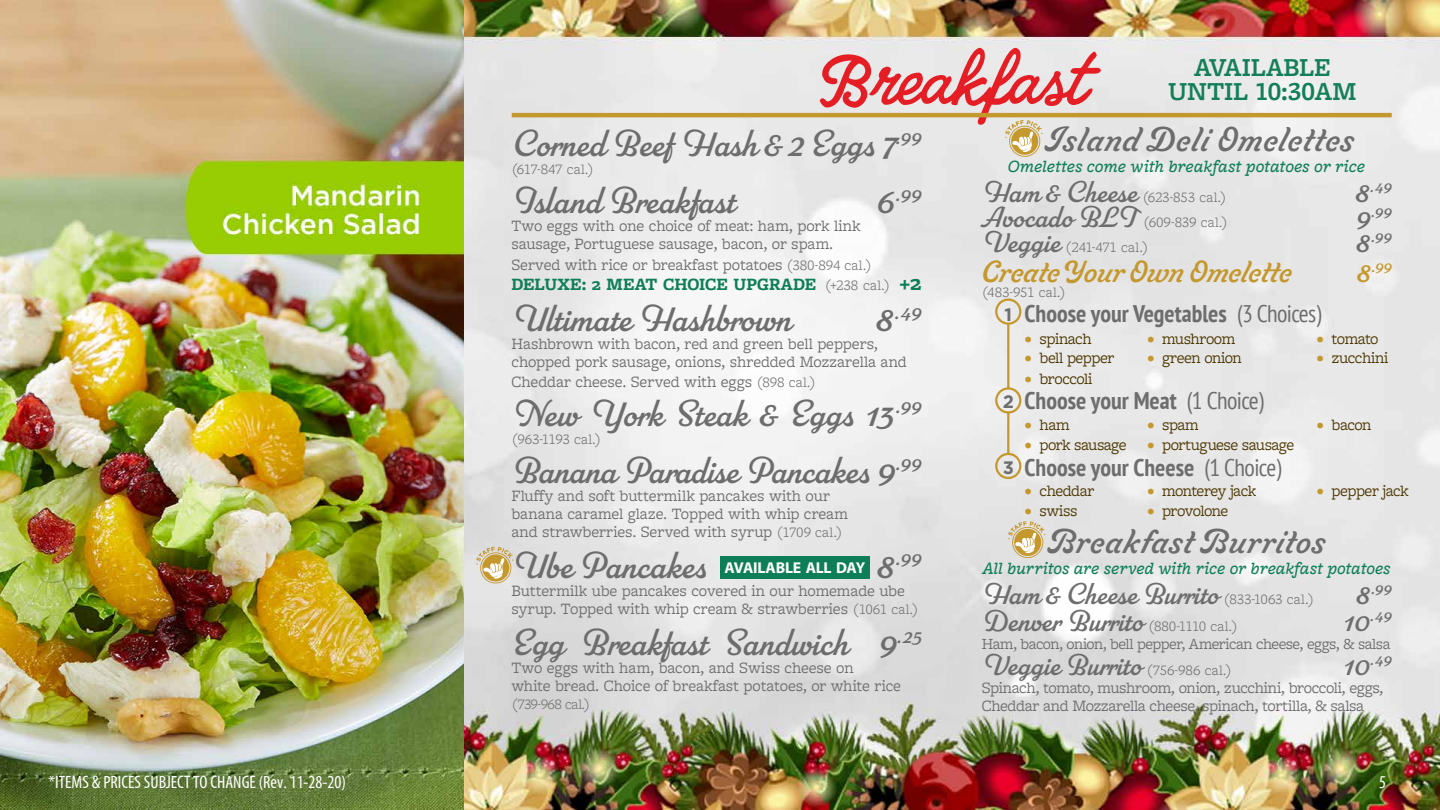
<style>
.page{position:relative;width:1440px;height:810px;background:#fff}
.page>*{position:absolute;margin:0;border:0;box-sizing:border-box;transform-origin:0 0}
.t1{font:60px "Quimby Gubernatorial";color:#e51e25}
.t2{font:37.5px "Parkside";color:#6d6d6d}
.t3{font:33.75px "Livermore Script ATF";letter-spacing:.01em;color:#6d6d6d}
.t4{font:30px "Parkside";color:#6d6d6d}
.t5{font:30px "Livermore Script ATF";letter-spacing:-.02em;color:#c5982e}
.t6{font:600 27px/24px "Freight Macro Pro";letter-spacing:-.005em;color:#137f59;text-align:center}
.t7{font:700 condensed 24px "PT Sans";color:#6d6d6d}
.t8{font:21.83px "Parkside";color:#6d6d6d}
.t9{font:italic 500 18px "Freight Macro Pro";letter-spacing:-.01em;color:#0e7e59}
.t10{font:condensed 18px "Myriad Pro";color:#fff}
.t11{font:700 18px "Freight Macro Pro";letter-spacing:-.005em;color:#0e7e59}
.t12{font:17.48px "Parkside";letter-spacing:.01em;color:#6d6d6d}
.t13{font:17.48px "Parkside";color:#c5982e}
.t14{font:16.5px/18px "Freight Macro Pro";letter-spacing:-.01em;color:#6d6d6d}
.t15{font:16.5px "Freight Macro Pro";letter-spacing:-.035em;color:#4c3700}
.t16{font:16.5px/18px "Freight Macro Pro";letter-spacing:-.03em;color:#6d6d6d}
.t17{font:16.12px "Freight Macro Pro";letter-spacing:-.035em;color:#6d6d6d}
.t18{font:700 15.75px "Myriad Pro";letter-spacing:-.02em;color:#fff}
.t19{font:300 15px "Freight Macro Pro";letter-spacing:-.015em;color:#6d6d6d}
.t20{font:300 15px "Freight Macro Pro";letter-spacing:-.04em;color:#6d6d6d}
.s1{font-family:"Parkside";font-weight:400;font-size:30px}
.s2{font-size:30px}
.s3{font-family:"Gotham";font-stretch:normal;font-size:18px;color:#6d6e6e}
.s4{font-weight:400}
.s5{color:#c5982e}
.s6{font-family:"Freight Macro Pro";font-weight:300;font-size:15px}
.s7{font-size:37.5px}
.s8{font-weight:300;font-size:15px}
.s9{font-weight:300;font-size:15px;color:#6d6d6d}
.s10{font-size:22.5px}
</style>
<div class="page">
<img style="left:464px;top:0;width:976px;height:810px">
<hr style="left:1007px;top:324px;width:2px;height:65px;background:#c5982e">
<hr style="left:1007px;top:412px;width:2px;height:42px;background:#c5982e">
<div style="left:995px;top:298px;width:26px;height:27px;border:2px solid #c5982e;border-radius:50%"></div>
<div style="left:995px;top:453px;width:26px;height:26px;border:2px solid #c5982e;border-radius:50%"></div>
<div style="left:995px;top:387px;width:26px;height:27px;border:2px solid #c5982e;border-radius:50%"></div>
<svg style="left:1005px;top:120px;width:38px;height:38px"></svg>
<svg style="left:1008px;top:521px;width:38px;height:38px"></svg>
<svg style="left:476px;top:547px;width:38px;height:38px"></svg>
<div style="left:720px;top:556px;width:150px;height:23px;background:#0e7e59"></div>
<hr style="left:512px;top:113px;width:880px;height:4px;background:#c5982e">
<img style="left:1px;top:0;width:463px;height:810px">
<h1 class="t1" style="left:819px;top:47px;width:266px">Breakfast</h1>
<h3 class="t6" style="left:1168px;top:54px;width:190px">AVAILABLE<br>UNTIL 10:30AM</h3>
<h3 class="t3" style="left:1047px;top:116px;width:309px">Island Deli Omelettes</h3>
<p class="t9" style="left:1008px;top:154px;width:359px">Omelettes come with breakfast potatoes or rice</p>
<p class="t19" style="left:982px;top:187px;width:246px"><span class="s1">Ham &amp; Cheese</span> (623-853 cal.)</p>
<p class="t12" style="left:1355px;top:176px;width:39px"><span class="s2">8</span>.49</p>
<p class="t19" style="left:982px;top:212px;width:248px"><span class="s1">Avocado BLT</span> (609-839 cal.)</p>
<p class="t12" style="left:1356px;top:201px;width:37px"><span class="s2">9</span>.99</p>
<p class="t19" style="left:982px;top:237px;width:168px"><span class="s1">Veggie</span> (241-471 cal.)</p>
<p class="t12" style="left:1356px;top:226px;width:38px"><span class="s2">8</span>.99</p>
<h3 class="t5" style="left:982px;top:251px;width:312px">Create Your Own Omelette</h3>
<p class="t13" style="left:1356px;top:256px;width:37px"><span class="s2">8</span>.99</p>
<p class="t19" style="left:982px;top:282px;width:86px">(483-951 cal.)</p>
<h3 class="t7" style="left:1005px;top:298px;width:318px"><span class="s3">1</span> Choose your Vegetables <span class="s4">(3 Choices)</span></h3>
<p class="t15" style="left:1025px;top:327px;width:69px"><span class="s5">•</span> spinach</p>
<p class="t15" style="left:1147px;top:327px;width:90px"><span class="s5">•</span> mushroom</p>
<p class="t15" style="left:1317px;top:327px;width:63px"><span class="s5">•</span> tomato</p>
<p class="t15" style="left:1025px;top:347px;width:91px"><span class="s5">•</span> bell pepper</p>
<p class="t15" style="left:1147px;top:347px;width:96px"><span class="s5">•</span> green onion</p>
<p class="t15" style="left:1317px;top:347px;width:73px"><span class="s5">•</span> zucchini</p>
<p class="t15" style="left:1025px;top:367px;width:69px"><span class="s5">•</span> broccoli</p>
<h3 class="t7" style="left:1003px;top:385px;width:262px"><span class="s3">2</span> Choose your Meat <span class="s4">(1 Choice)</span></h3>
<p class="t15" style="left:1025px;top:413px;width:47px"><span class="s5">•</span> ham</p>
<p class="t15" style="left:1147px;top:413px;width:53px"><span class="s5">•</span> spam</p>
<p class="t15" style="left:1317px;top:413px;width:56px"><span class="s5">•</span> bacon</p>
<p class="t15" style="left:1025px;top:434px;width:271px"><span class="s5">•</span> pork sausage <span class="s5">•</span> portuguese sausage</p>
<h3 class="t7" style="left:1003px;top:451px;width:280px"><span class="s3">3</span> Choose your Cheese <span class="s4">(1 Choice)</span></h3>
<p class="t15" style="left:1025px;top:480px;width:71px"><span class="s5">•</span> cheddar</p>
<p class="t15" style="left:1147px;top:480px;width:111px"><span class="s5">•</span> monterey jack</p>
<p class="t15" style="left:1317px;top:480px;width:94px"><span class="s5">•</span> pepper jack</p>
<p class="t15" style="left:1025px;top:499px;width:54px"><span class="s5">•</span> swiss</p>
<p class="t15" style="left:1147px;top:499px;width:83px"><span class="s5">•</span> provolone</p>
<h3 class="t3" style="left:1048px;top:518px;width:279px">Breakfast Burritos</h3>
<p class="t9" style="left:983px;top:556px;width:410px">All burritos are served with rice or breakfast potatoes</p>
<h3 class="t4" style="left:982px;top:577px;width:334px">Ham &amp; Cheese Burrito <span class="s6">(833-1063 cal.)</span></h3>
<p class="t12" style="left:1356px;top:578px;width:38px"><span class="s2">8</span>.99</p>
<p class="t19" style="left:982px;top:615px;width:258px"><span class="s1">Denver Burrito</span> (880-1110 cal.)</p>
<p class="t12" style="left:1344px;top:604px;width:50px"><span class="s2">10</span>.49</p>
<p class="t17" style="left:982px;top:632px;width:410px">Ham, bacon, onion, bell pepper, American cheese, eggs, &amp; salsa</p>
<h3 class="t4" style="left:982px;top:647px;width:252px">Veggie Burrito <span class="s6">(756-986 cal.)</span></h3>
<p class="t12" style="left:1344px;top:649px;width:50px"><span class="s2">10</span>.49</p>
<p class="t16" style="left:982px;top:678px;width:403px">Spinach, tomato, mushroom, onion, zucchini, broccoli, eggs,<br>Cheddar and Mozzarella cheese, spinach, tortilla, &amp; salsa</p>
<h2 class="t2" style="left:512px;top:122px;width:412px">Corned Beef Hash &amp; 2 Eggs 7<sup>.99</sup></h2>
<p class="t19" style="left:512px;top:159px;width:84px">(617-847 cal.)</p>
<h2 class="t2" style="left:512px;top:179px;width:226px">Island Breakfast</h2>
<h3 class="t8" style="left:877px;top:181px;width:47px"><span class="s7">6</span>.99</h3>
<p class="t14" style="left:512px;top:216px;width:351px">Two eggs with one choice of meat: ham, pork link sausage, Portuguese sausage, bacon, or spam.</p>
<p class="t14" style="left:512px;top:255px;width:362px">Served with rice or breakfast potatoes <span class="s8">(380-894 cal.)</span></p>
<p class="t11" style="left:512px;top:271px;width:412px">DELUXE: 2 MEAT CHOICE UPGRADE <span class="s9">(+238 cal.)</span> <span class="s10">+2</span></p>
<h2 class="t2" style="left:512px;top:297px;width:282px">Ultimate Hashbrown</h2>
<h3 class="t8" style="left:875px;top:299px;width:48px"><span class="s7">8</span>.49</h3>
<p class="t14" style="left:512px;top:334px;width:397px">Hashbrown with bacon, red and green bell peppers, chopped pork sausage, onions, shredded Mozzarella and</p>
<p class="t14" style="left:512px;top:372px;width:306px">Cheddar cheese. Served with eggs <span class="s8">(898 cal.)</span></p>
<h2 class="t2" style="left:512px;top:391px;width:412px">New York Steak &amp; Eggs 13<sup>.99</sup></h2>
<p class="t19" style="left:512px;top:428px;width:91px">(963-1193 cal.)</p>
<h2 class="t2" style="left:512px;top:448px;width:412px">Banana Paradise Pancakes 9<sup>.99</sup></h2>
<p class="t14" style="left:512px;top:486px;width:338px">Fluffy and soft buttermilk pancakes with our banana caramel glaze. Topped with whip cream and strawberries. Served with syrup <span class="s8">(1709 cal.)</span></p>
<h2 class="t2" style="left:512px;top:543px;width:196px">Ube Pancakes</h2>
<h3 class="t8" style="left:876px;top:545px;width:47px"><span class="s7">8</span>.99</h3>
<p class="t14" style="left:512px;top:581px;width:409px">Buttermilk ube pancakes covered in our homemade ube syrup. Topped with whip cream &amp; strawberries <span class="s8">(1061 cal.)</span></p>
<h2 class="t2" style="left:512px;top:621px;width:412px">Egg Breakfast Sandwich 9<sup>.25</sup></h2>
<p class="t14" style="left:512px;top:658px;width:391px">Two eggs with ham, bacon, and Swiss cheese on<br>white bread. Choice of breakfast potatoes, or white rice</p>
<p class="t20" style="left:512px;top:694px;width:80px">(739-968 cal.)</p>
<p class="t18" style="left:724px;top:558px;width:142px">AVAILABLE ALL DAY</p>
<p class="t10" style="left:49px;top:771px;width:299px">*ITEMS &amp; PRICES SUBJECT TO CHANGE (Rev. 11-28-20)</p>
<p class="t10" style="left:1379px;top:771px;width:8px">5</p>
</div>
